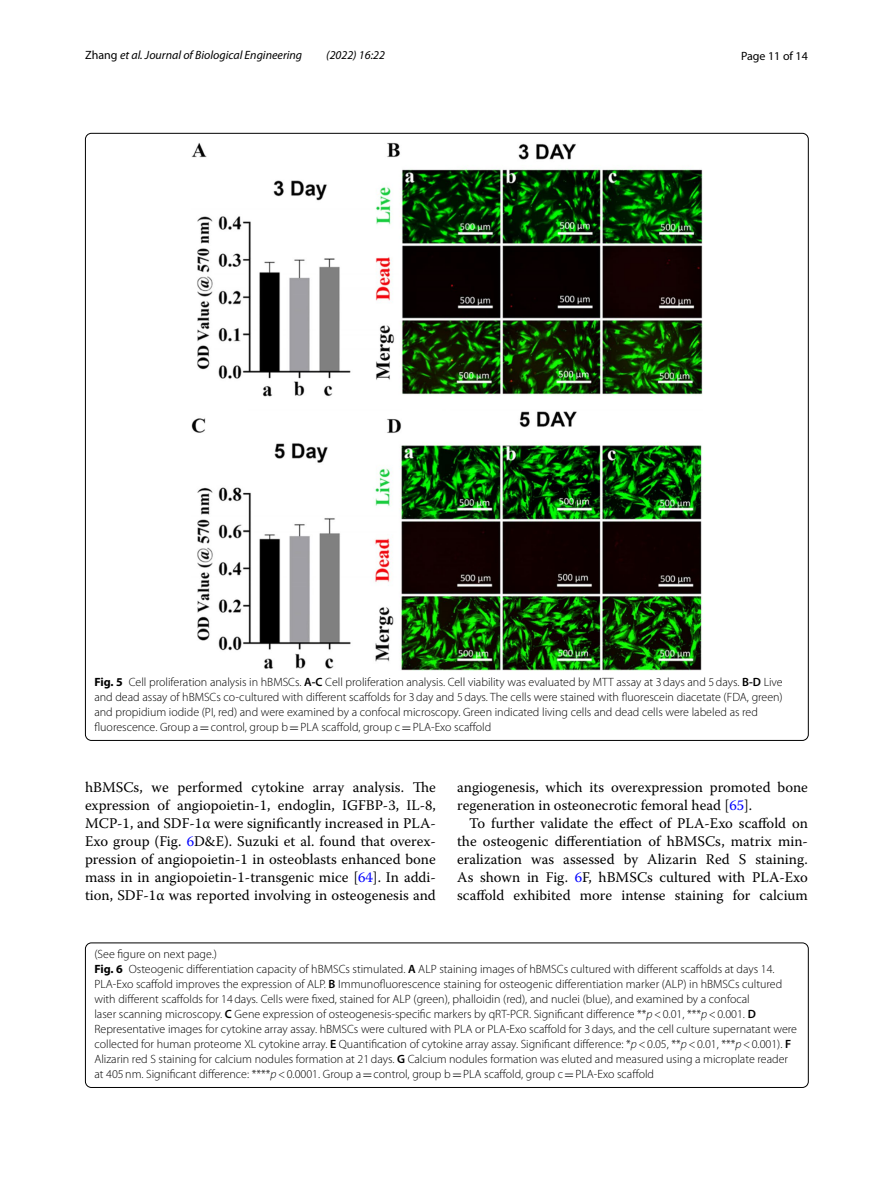
<style>
.page{position:relative;width:893px;height:1187px;background:#fff}
.page>*{position:absolute;margin:0;border:0;box-sizing:border-box;transform-origin:0 0}
.t1{font:14.7px/18px "Warnock Pro";color:#000;text-align:justify}
.t2{font:300 12px/15px "Myriad Pro";color:#000}
.t3{font:italic 12px "Myriad Pro";color:#000}
.t4{font:12px "Myriad Pro";color:#000}
.s1{font-style:normal}
.s2{font-weight:700}
.s3{font-weight:600}
.s4{font-family:"MTSY";font-weight:400}
.s5{color:#00f}
.s6{font-style:italic}
</style>
<div class="page">
<img style="left:192px;top:142px;width:510px;height:529px">
<div style="left:85px;top:942px;width:723px;height:145px;border:1px solid #000;border-radius:6px"></div>
<p class="t3" style="left:85px;top:48px;width:219px"><span class="s1">Zhang</span> et al. Journal of Biological Engineering</p>
<p class="t3" style="left:326px;top:48px;width:60px">(2022) 16:22</p>
<p class="t4" style="left:741px;top:48px;width:68px">Page 11 of 14</p>
<p class="t2" style="left:94px;top:674px;width:690px"><span class="s2">Fig. 5</span> Cell proliferation analysis in hBMSCs. <span class="s3">A-C</span> Cell proliferation analysis. Cell viability was evaluated by MTT assay at 3days and 5days. <span class="s3">B-D</span> Live and dead assay of hBMSCs co-cultured with different scaffolds for 3day and 5days. The cells were stained with fluorescein diacetate (FDA, green) and propidium iodide (PI, red) and were examined by a confocal microscopy. Green indicated living cells and dead cells were labeled as red fluorescence. Group a<span class="s4">=</span>control, group b<span class="s4">=</span>PLA scaffold, group c<span class="s4">=</span>PLA-Exo scaffold</p>
<p class="t1" style="left:85px;top:778px;width:352px">hBMSCs, we performed cytokine array analysis. The expression of angiopoietin-1, endoglin, IGFBP-3, IL-8, MCP-1, and SDF-1α were significantly increased in PLA-Exo group (Fig. <span class="s5">6</span>D&amp;E). Suzuki et al. found that overex&shy;pression of angiopoietin-1 in osteoblasts enhanced bone mass in in angiopoietin-1-transgenic mice [<span class="s5">64</span>]. In addi&shy;tion, SDF-1α was reported involving in osteogenesis and</p>
<p class="t1" style="left:457px;top:778px;width:352px">angiogenesis, which its overexpression promoted bone regeneration in osteonecrotic femoral head [<span class="s5">65</span>].</p>
<p class="t1" style="left:457px;top:814px;width:352px;text-indent:12px">To further validate the effect of PLA-Exo scaffold on the osteogenic differentiation of hBMSCs, matrix min&shy;eralization was assessed by Alizarin Red S staining.<br>As shown in Fig. <span class="s5">6</span>F, hBMSCs cultured with PLA-Exo scaffold exhibited more intense staining for calcium</p>
<p class="t2" style="left:94px;top:946px;width:704px">(See figure on next page.)<br><span class="s2">Fig. 6</span> Osteogenic differentiation capacity of hBMSCs stimulated. <span class="s3">A</span> ALP staining images of hBMSCs cultured with different scaffolds at days 14.<br>PLA-Exo scaffold improves the expression of ALP. <span class="s3">B</span> Immunofluorescence staining for osteogenic differentiation marker (ALP) in hBMSCs cultured with different scaffolds for 14days. Cells were fixed, stained for ALP (green), phalloidin (red), and nuclei (blue), and examined by a confocal<br>laser scanning microscopy. <span class="s3">C</span> Gene expression of osteogenesis-specific markers by qRT-PCR. Significant difference **<span class="s6">p</span>&lt;0.01, ***<span class="s6">p</span>&lt;0.001. <span class="s3">D </span>Representative images for cytokine array assay. hBMSCs were cultured with PLA or PLA-Exo scaffold for 3days, and the cell culture supernatant were collected for human proteome XL cytokine array. <span class="s3">E</span> Quantification of cytokine array assay. Significant difference: *<span class="s6">p</span>&lt;0.05, **<span class="s6">p</span>&lt;0.01, ***<span class="s6">p</span>&lt;0.001). <span class="s3">F </span>Alizarin red S staining for calcium nodules formation at 21days. <span class="s3">G</span> Calcium nodules formation was eluted and measured using a microplate reader at 405nm. Significant difference: ****<span class="s6">p</span>&lt;0.0001. Group a<span class="s4">=</span>control, group b<span class="s4">=</span>PLA scaffold, group c<span class="s4">=</span>PLA-Exo scaffold</p>
</div>
